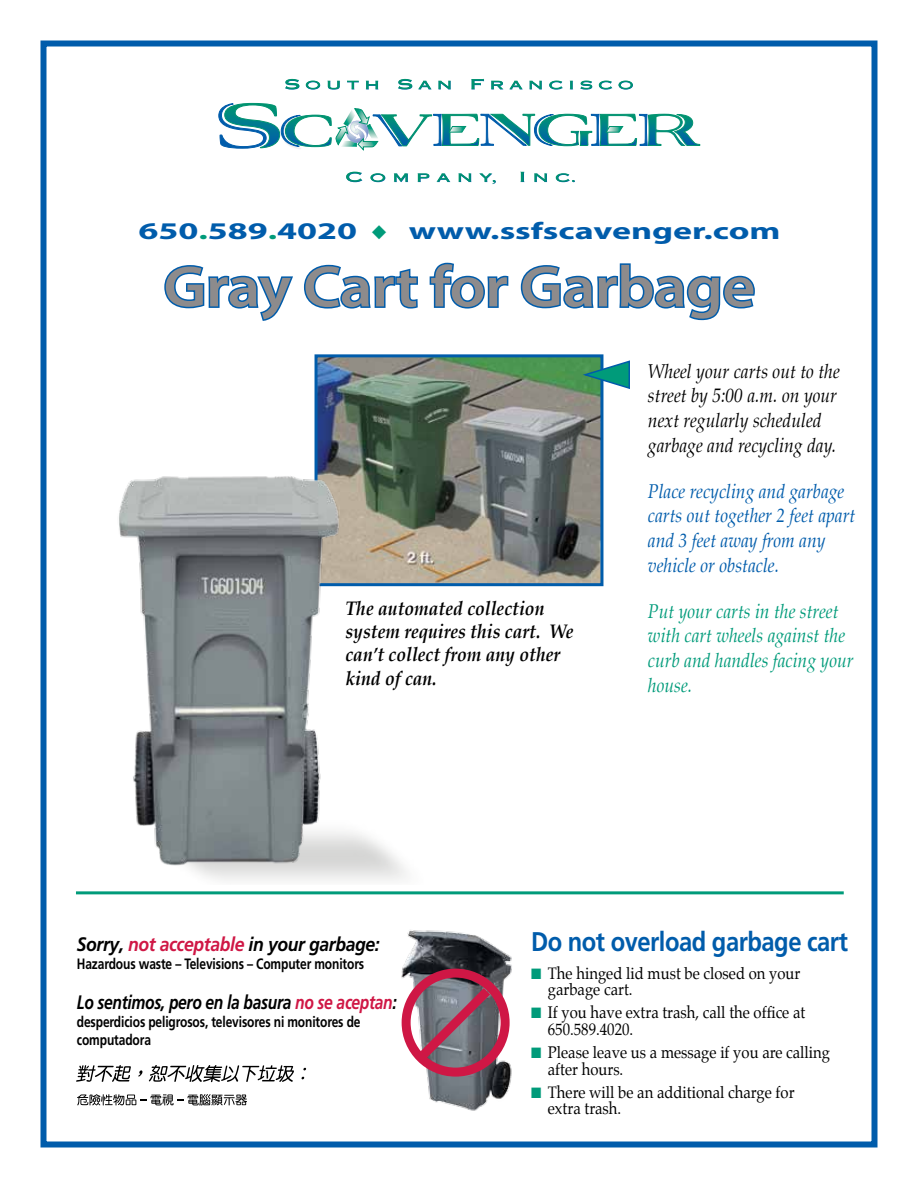
<style>
.page{position:relative;width:918px;height:1188px;background:#fff}
.page>*{position:absolute;margin:0;border:0;box-sizing:border-box;transform-origin:0 0}
.t1{font:600 58.5px "Myriad Pro";letter-spacing:-.01em;color:#8d8b8c;scale:1.1 1}
.t2{font:700 27px "Frutiger";letter-spacing:-.02em;color:#005cab;scale:.88 1}
.t3{font:700 24px "Myriad Pro";color:#005cab;scale:1.5 1}
.t4{font:italic 19.5px/24.6px "Palatino";color:#000;scale:.9 1}
.t5{font:italic 19.5px/24.6px "Palatino";color:#005cab;scale:.9 1}
.t6{font:italic 700 19.5px/23.5px "Palatino";color:#000;scale:.9 1}
.t7{font:italic 19.5px/24.6px "Palatino";color:#009b7a;scale:.9 1}
.t8{font:italic 700 19.5px "Frutiger";letter-spacing:-.02em;color:#000;scale:.8 1}
.t9{font:italic 700 19.5px "Frutiger";letter-spacing:-.02em;color:#000;scale:.9 1}
.t10{font:16.5px/16.5px "Palatino";color:#000;scale:.9 1}
.t11{font:700 15px/18px "Frutiger";letter-spacing:-.01em;color:#000;scale:.8 1}
.s1{color:#009b7a}
.s2{color:#cf1745}
</style>
<div class="page">
<img style="left:401px;top:930px;width:111px;height:181px">
<div style="left:40px;top:40px;width:838px;height:1108px;border:6px solid #005cab"></div>
<hr style="left:76px;top:891px;width:768px;height:3px;background:#009b7a">
<div style="left:402px;top:969px;width:108px;height:108px;border:9px solid #cf1745;border-radius:50%"></div>
<svg style="left:411px;top:979px;width:89px;height:89px;background:#906575"></svg>
<svg style="left:76px;top:1065px;width:55px;height:17px"></svg>
<svg style="left:138px;top:1070px;width:5px;height:7px"></svg>
<svg style="left:149px;top:1065px;width:145px;height:17px"></svg>
<svg style="left:302px;top:1068px;width:4px;height:11px"></svg>
<svg style="left:77px;top:1094px;width:170px;height:11px"></svg>
<img style="left:319px;top:358px;width:280px;height:224px">
<div style="left:315px;top:354px;width:288px;height:232px;border:3px solid #005cab"></div>
<svg style="left:583px;top:359px;width:47px;height:31px"></svg>
<img style="left:119px;top:462px;width:235px;height:419px">
<svg style="left:164px;top:265px;width:129px;height:56px"></svg>
<svg style="left:304px;top:264px;width:114px;height:45px"></svg>
<svg style="left:429px;top:262px;width:80px;height:47px"></svg>
<svg style="left:520px;top:263px;width:235px;height:58px"></svg>
<svg style="left:218px;top:103px;width:482px;height:47px"></svg>
<svg style="left:346px;top:172px;width:16px;height:10px"></svg>
<svg style="left:370px;top:173px;width:15px;height:9px"></svg>
<svg style="left:394px;top:173px;width:14px;height:9px"></svg>
<svg style="left:417px;top:173px;width:12px;height:9px"></svg>
<svg style="left:436px;top:173px;width:14px;height:9px"></svg>
<svg style="left:458px;top:173px;width:14px;height:9px"></svg>
<svg style="left:479px;top:173px;width:17px;height:11px"></svg>
<svg style="left:520px;top:172px;width:5px;height:10px"></svg>
<svg style="left:534px;top:173px;width:13px;height:9px"></svg>
<svg style="left:556px;top:173px;width:19px;height:9px"></svg>
<svg style="left:285px;top:79px;width:14px;height:11px"></svg>
<svg style="left:306px;top:81px;width:14px;height:9px"></svg>
<svg style="left:327px;top:81px;width:13px;height:9px"></svg>
<svg style="left:347px;top:81px;width:12px;height:8px"></svg>
<svg style="left:366px;top:81px;width:12px;height:8px"></svg>
<svg style="left:398px;top:79px;width:14px;height:11px"></svg>
<svg style="left:418px;top:81px;width:14px;height:8px"></svg>
<svg style="left:438px;top:81px;width:13px;height:8px"></svg>
<svg style="left:471px;top:79px;width:13px;height:10px"></svg>
<svg style="left:491px;top:81px;width:12px;height:8px"></svg>
<svg style="left:509px;top:81px;width:14px;height:8px"></svg>
<svg style="left:529px;top:81px;width:13px;height:8px"></svg>
<svg style="left:549px;top:81px;width:14px;height:9px"></svg>
<svg style="left:570px;top:81px;width:3px;height:8px"></svg>
<svg style="left:580px;top:81px;width:12px;height:9px"></svg>
<svg style="left:599px;top:81px;width:13px;height:9px"></svg>
<svg style="left:619px;top:81px;width:14px;height:9px"></svg>
<h3 class="t3" style="left:138px;top:215px;width:430px">650<span class="s1">.</span>589<span class="s1">.</span>4020 <span class="s1">◆</span> www.ssfscavenger.com</h3>
<h1 class="t1" style="left:164px;top:250px;width:540px">Gray Cart for Garbage</h1>
<p class="t6" style="left:346px;top:598px;width:255px">The automated collection system requires this cart. We can’t collect from any other kind of can.</p>
<p class="t4" style="left:648px;top:361px;width:215px">Wheel your carts out to the street by 5:00 a.m. on your next regularly scheduled garbage and recycling day.</p>
<p class="t5" style="left:648px;top:481px;width:232px">Place recycling and garbage carts out together 2 feet apart and 3 feet away from any vehicle or obstacle.</p>
<p class="t7" style="left:648px;top:601px;width:230px">Put your carts in the street with cart wheels against the curb and handles facing your house.</p>
<p class="t9" style="left:77px;top:933px;width:338px">Sorry, <span class="s2">not acceptable</span> in your garbage:</p>
<p class="t11" style="left:77px;top:955px;width:361px">Hazardous waste – Televisions – Computer monitors</p>
<p class="t8" style="left:77px;top:991px;width:402px">Lo sentimos, pero en la basura <span class="s2">no se aceptan</span>:</p>
<p class="t11" style="left:77px;top:1013px;width:356px">desperdicios peligrosos, televisores ni monitores de computadora</p>
<h2 class="t2" style="left:531px;top:926px;width:362px">Do not overload garbage cart</h2>
<p class="t10" style="left:548px;top:966px;width:282px;text-indent:-17px"><span class="s1">■</span> The hinged lid must be closed on your garbage cart.</p>
<p class="t10" style="left:548px;top:1006px;width:288px;text-indent:-17px"><span class="s1">■</span> If you have extra trash, call the office at<br>650.589.4020.</p>
<p class="t10" style="left:548px;top:1046px;width:315px;text-indent:-17px"><span class="s1">■</span> Please leave us a message if you are calling after hours.</p>
<p class="t10" style="left:548px;top:1085px;width:276px;text-indent:-17px"><span class="s1">■</span> There will be an additional charge for extra trash.</p>
</div>
